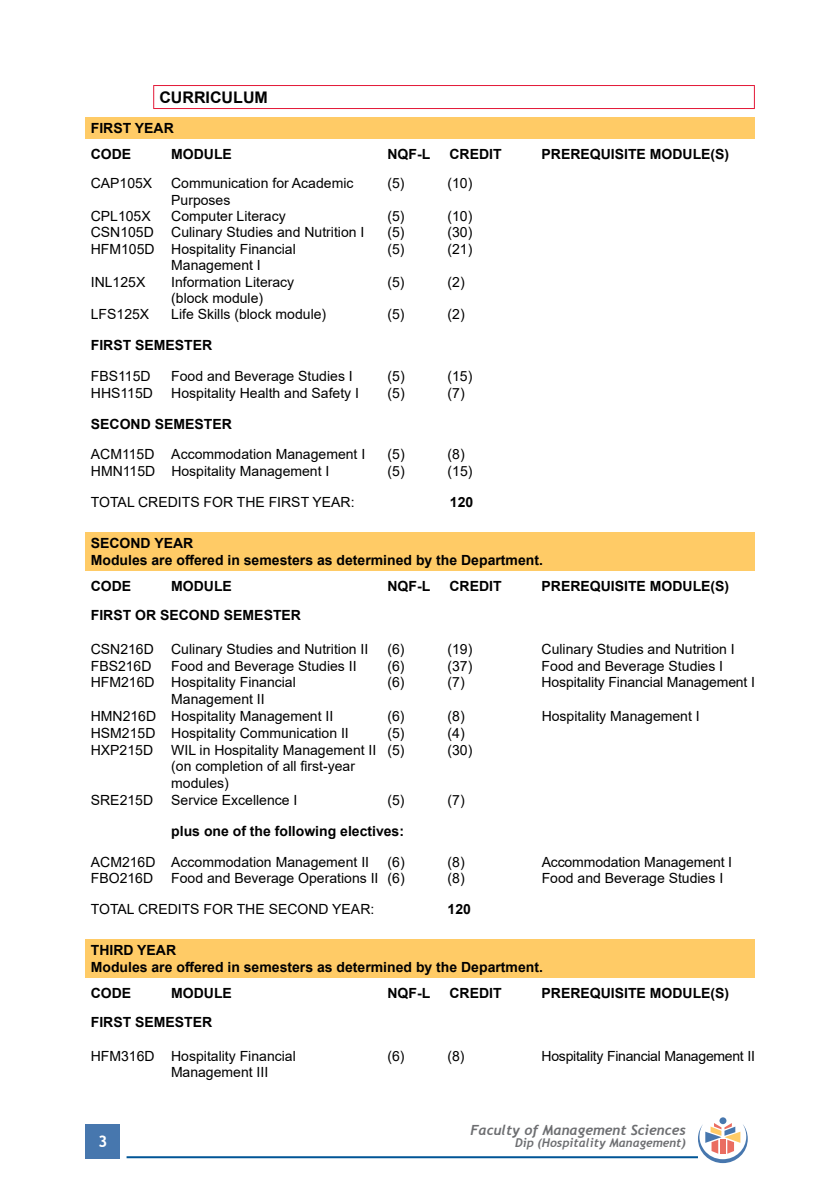
<style>
.page{position:relative;width:840px;height:1191px;background:#fff}
.page>*{position:absolute;margin:0;border:0;box-sizing:border-box;transform-origin:0 0}
.t1{font:700 16px "Arial";color:#000}
.t2{font:700 16px "Trebuchet MS";color:#fff}
.t3{font:14px/16.8px "Arial";color:#000}
.t4{font:700 14px/16.8px "Arial";color:#000}
.t5{font:14px "Arial";letter-spacing:-.02em;color:#000}
.t6{font:italic 700 14px "Trebuchet";color:#6d6e71}
.t7{font:italic 700 12px "Trebuchet";color:#6d6e71}
</style>
<div class="page">
<div style="left:86px;top:1124px;width:34px;height:34px;background:#4777ae"></div>
<hr style="left:126px;top:1156px;width:571px;height:2px;background:#005596">
<div style="left:719px;top:1117px;width:7px;height:7px;background:#4777ae;border-radius:50%"></div>
<svg style="left:697px;top:1123px;width:50px;height:40px"></svg>
<hr style="left:153px;top:85px;width:601px;height:1px;background:#e31837">
<svg style="left:153px;top:86px;width:1px;height:22px"></svg>
<svg style="left:753px;top:86px;width:1px;height:22px"></svg>
<hr style="left:153px;top:108px;width:601px;height:1px;background:#e31837">
<div style="left:85px;top:117px;width:669px;height:22px;background:#ffcb66"></div>
<div style="left:85px;top:532px;width:669px;height:38px;background:#ffcb66"></div>
<div style="left:85px;top:939px;width:669px;height:38px;background:#ffcb66"></div>
<p class="t1" style="left:159px;top:86px;width:110px">CURRICULUM</p>
<p class="t4" style="left:91px;top:115px;width:84px;line-height:26.4px">FIRST YEAR<br>CODE</p>
<p class="t4" style="left:171px;top:146px;width:62px">MODULE</p>
<p class="t4" style="left:387px;top:146px;width:44px">NQF-L</p>
<p class="t4" style="left:449px;top:146px;width:54px">CREDIT</p>
<p class="t4" style="left:541px;top:146px;width:189px">PREREQUISITE MODULE(S)</p>
<p class="t3" style="left:91px;top:175px;width:63px">CAP105X</p>
<p class="t3" style="left:171px;top:175px;width:184px">Communication for Academic</p>
<p class="t3" style="left:387px;top:175px;width:19px">(5)</p>
<p class="t3" style="left:447px;top:175px;width:26px">(10)</p>
<p class="t3" style="left:171px;top:191px;width:61px">Purposes</p>
<p class="t3" style="left:91px;top:208px;width:61px">CPL105X</p>
<p class="t3" style="left:171px;top:208px;width:116px">Computer Literacy</p>
<p class="t3" style="left:387px;top:208px;width:19px">(5)</p>
<p class="t3" style="left:447px;top:208px;width:26px">(10)</p>
<p class="t3" style="left:91px;top:224px;width:275px">CSN105D Culinary Studies and Nutrition I</p>
<p class="t3" style="left:387px;top:224px;width:19px">(5)</p>
<p class="t3" style="left:447px;top:224px;width:26px">(30)</p>
<p class="t3" style="left:91px;top:240px;width:206px">HFM105D Hospitality Financial</p>
<p class="t3" style="left:387px;top:240px;width:19px">(5)</p>
<p class="t3" style="left:447px;top:240px;width:26px">(21)</p>
<p class="t3" style="left:171px;top:257px;width:91px">Management I</p>
<p class="t3" style="left:91px;top:273px;width:56px">INL125X</p>
<p class="t3" style="left:171px;top:273px;width:124px">Information Literacy</p>
<p class="t3" style="left:387px;top:273px;width:19px">(5)</p>
<p class="t3" style="left:447px;top:273px;width:19px">(2)</p>
<p class="t3" style="left:171px;top:289px;width:93px">(block module)</p>
<p class="t3" style="left:91px;top:306px;width:60px">LFS125X</p>
<p class="t3" style="left:171px;top:306px;width:156px">Life Skills (block module)</p>
<p class="t3" style="left:387px;top:306px;width:19px">(5)</p>
<p class="t3" style="left:447px;top:306px;width:19px">(2)</p>
<p class="t4" style="left:91px;top:337px;width:123px">FIRST SEMESTER</p>
<p class="t3" style="left:91px;top:367px;width:61px">FBS115D</p>
<p class="t3" style="left:171px;top:367px;width:183px">Food and Beverage Studies I</p>
<p class="t3" style="left:387px;top:367px;width:19px">(5)</p>
<p class="t3" style="left:447px;top:367px;width:26px">(15)</p>
<p class="t3" style="left:91px;top:384px;width:63px">HHS115D</p>
<p class="t3" style="left:171px;top:384px;width:189px">Hospitality Health and Safety I</p>
<p class="t3" style="left:387px;top:384px;width:19px">(5)</p>
<p class="t3" style="left:447px;top:384px;width:19px">(7)</p>
<p class="t4" style="left:91px;top:415px;width:142px">SECOND SEMESTER</p>
<p class="t3" style="left:91px;top:446px;width:276px">ACM115D Accommodation Management I</p>
<p class="t3" style="left:387px;top:446px;width:19px">(5)</p>
<p class="t3" style="left:447px;top:446px;width:19px">(8)</p>
<p class="t3" style="left:91px;top:463px;width:240px">HMN115D Hospitality Management I</p>
<p class="t3" style="left:387px;top:463px;width:19px">(5)</p>
<p class="t3" style="left:447px;top:463px;width:26px">(15)</p>
<p class="t3" style="left:91px;top:493px;width:265px">TOTAL CREDITS FOR THE FIRST YEAR:</p>
<p class="t4" style="left:449px;top:494px;width:25px">120</p>
<p class="t4" style="left:91px;top:534px;width:453px">SECOND YEAR<br>Modules are offered in semesters as determined by the Department.</p>
<p class="t4" style="left:91px;top:578px;width:42px">CODE</p>
<p class="t4" style="left:171px;top:578px;width:62px">MODULE</p>
<p class="t4" style="left:387px;top:578px;width:44px">NQF-L</p>
<p class="t4" style="left:449px;top:578px;width:54px">CREDIT</p>
<p class="t4" style="left:541px;top:578px;width:189px">PREREQUISITE MODULE(S)</p>
<p class="t4" style="left:91px;top:607px;width:212px">FIRST OR SECOND SEMESTER</p>
<p class="t3" style="left:91px;top:640px;width:279px">CSN216D Culinary Studies and Nutrition II</p>
<p class="t3" style="left:387px;top:640px;width:19px">(6)</p>
<p class="t3" style="left:447px;top:640px;width:26px">(19)</p>
<p class="t3" style="left:541px;top:640px;width:194px">Culinary Studies and Nutrition I</p>
<p class="t3" style="left:91px;top:657px;width:62px">FBS216D</p>
<p class="t3" style="left:171px;top:657px;width:187px">Food and Beverage Studies II</p>
<p class="t3" style="left:387px;top:657px;width:19px">(6)</p>
<p class="t3" style="left:447px;top:657px;width:26px">(37)</p>
<p class="t3" style="left:541px;top:657px;width:183px">Food and Beverage Studies I</p>
<p class="t3" style="left:91px;top:674px;width:206px">HFM216D Hospitality Financial</p>
<p class="t3" style="left:387px;top:674px;width:19px">(6)</p>
<p class="t3" style="left:447px;top:674px;width:19px">(7)</p>
<p class="t3" style="left:541px;top:674px;width:215px">Hospitality Financial Management I</p>
<p class="t3" style="left:91px;top:691px;width:244px;text-indent:80px">Management II<br>HMN216D Hospitality Management II</p>
<p class="t3" style="left:387px;top:707px;width:19px">(6)</p>
<p class="t3" style="left:447px;top:707px;width:19px">(8)</p>
<p class="t3" style="left:541px;top:707px;width:159px">Hospitality Management I</p>
<p class="t3" style="left:91px;top:724px;width:259px">HSM215D Hospitality Communication II</p>
<p class="t3" style="left:387px;top:724px;width:19px">(5)</p>
<p class="t3" style="left:447px;top:724px;width:19px">(4)</p>
<p class="t3" style="left:91px;top:741px;width:64px">HXP215D</p>
<p class="t3" style="left:171px;top:741px;width:235px">WIL in Hospitality Management II (5)</p>
<p class="t3" style="left:447px;top:741px;width:26px">(30)</p>
<p class="t3" style="left:171px;top:758px;width:185px">(on completion of all first-year modules)</p>
<p class="t3" style="left:91px;top:791px;width:64px">SRE215D</p>
<p class="t3" style="left:171px;top:791px;width:128px">Service Excellence I</p>
<p class="t3" style="left:387px;top:791px;width:19px">(5)</p>
<p class="t3" style="left:447px;top:791px;width:19px">(7)</p>
<p class="t4" style="left:171px;top:822px;width:234px">plus one of the following electives:</p>
<p class="t3" style="left:91px;top:853px;width:279px">ACM216D Accommodation Management II</p>
<p class="t3" style="left:387px;top:853px;width:19px">(6)</p>
<p class="t3" style="left:447px;top:853px;width:19px">(8)</p>
<p class="t3" style="left:541px;top:853px;width:192px">Accommodation Management I</p>
<p class="t3" style="left:91px;top:870px;width:64px">FBO216D</p>
<p class="t3" style="left:171px;top:870px;width:235px">Food and Beverage Operations II (6)</p>
<p class="t3" style="left:447px;top:870px;width:19px">(8)</p>
<p class="t3" style="left:541px;top:870px;width:183px">Food and Beverage Studies I</p>
<p class="t3" style="left:91px;top:901px;width:285px">TOTAL CREDITS FOR THE SECOND YEAR:</p>
<p class="t4" style="left:447px;top:901px;width:25px">120</p>
<p class="t4" style="left:91px;top:941px;width:453px">THIRD YEAR<br>Modules are offered in semesters as determined by the Department.</p>
<p class="t4" style="left:91px;top:985px;width:42px">CODE</p>
<p class="t4" style="left:171px;top:985px;width:62px">MODULE</p>
<p class="t4" style="left:387px;top:985px;width:44px">NQF-L</p>
<p class="t4" style="left:449px;top:985px;width:54px">CREDIT</p>
<p class="t4" style="left:541px;top:985px;width:189px">PREREQUISITE MODULE(S)</p>
<p class="t4" style="left:91px;top:1014px;width:123px">FIRST SEMESTER</p>
<p class="t3" style="left:91px;top:1047px;width:206px">HFM316D Hospitality Financial</p>
<p class="t3" style="left:387px;top:1047px;width:19px">(6)</p>
<p class="t3" style="left:447px;top:1047px;width:19px">(8)</p>
<p class="t5" style="left:541px;top:1046px;width:215px">Hospitality Financial Management II</p>
<p class="t3" style="left:171px;top:1064px;width:98px">Management III</p>
<p class="t2" style="left:98px;top:1131px;width:11px">3</p>
<p class="t6" style="left:470px;top:1120px;width:217px">Faculty of Management Sciences</p>
<p class="t7" style="left:515px;top:1134px;width:172px">Dip (Hospitality Management)</p>
</div>
